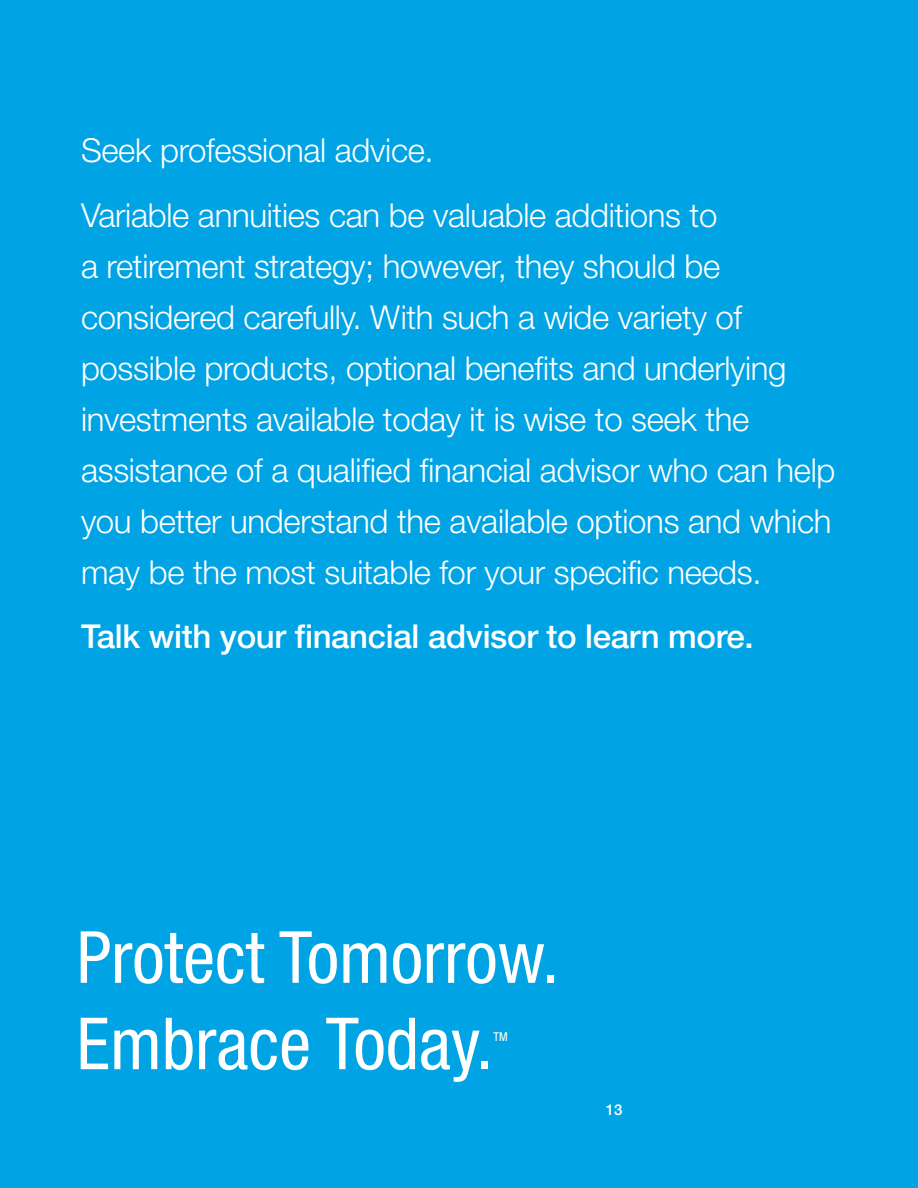
<style>
.page{position:relative;width:918px;height:1188px;background:#00a4e4}
.page>*{position:absolute;margin:0;border:0;box-sizing:border-box;transform-origin:0 0}
.t1{font:condensed 72px/86.4px "Helvetica Neue LT Std";color:#fff}
.t2{font:300 33px/51px "Helvetica Neue LT Std";letter-spacing:-.01em;color:#fff}
.t3{font:500 33px "Helvetica Neue LT Std";letter-spacing:-.01em;color:#fff}
.t4{font:500 15px "Helvetica Neue LT Std";color:#fff}
.t5{font:condensed 12.3px "Helvetica Neue LT Std";color:#fff}
</style>
<div class="page">
<p class="t2" style="left:81px;top:118px;width:638px;line-height:64.5px">Seek professional advice.<br>Variable annuities can be valuable additions to</p>
<p class="t2" style="left:81px;top:240px;width:756px">a retirement strategy; however, they should be considered carefully. With such a wide variety of possible products, optional benefits and underlying investments available today it is wise to seek the assistance of a qualified financial advisor who can help you better understand the available options and which may be the most suitable for your specific needs.</p>
<p class="t3" style="left:81px;top:617px;width:674px">Talk with your financial advisor to learn more.</p>
<h1 class="t1" style="left:76px;top:914px;width:484px">Protect Tomorrow.<br>Embrace Today.</h1>
<p class="t5" style="left:494px;top:1030px;width:16px">TM</p>
<p class="t4" style="left:606px;top:1101px;width:18px">13</p>
</div>
